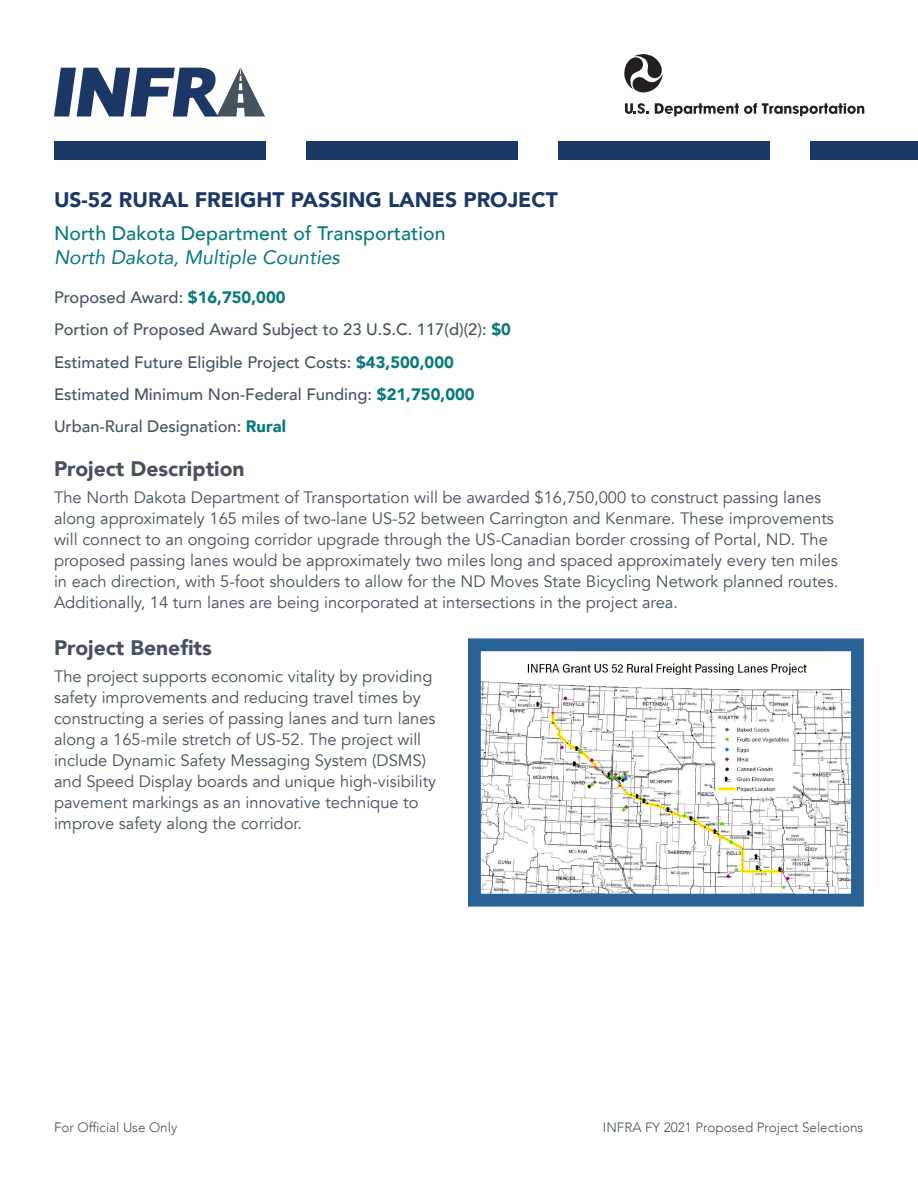
<style>
.page{position:relative;width:918px;height:1188px;background:#fff}
.page>*{position:absolute;margin:0;border:0;box-sizing:border-box;transform-origin:0 0}
.Award_Head{font:900 21px "Avenir";color:#1c3666}
.Project_Head{font:900 21px "Avenir";color:#465260}
.Award_Recipient{font:500 19.5px "Avenir";color:#077979}
.Award_Location{font:italic 19.5px "Avenir";color:#077979}
.Body_1{font:16.5px/21px "Avenir";color:#465260}
.Award_Amount{font:500 16.5px "Avenir";color:#465260}
.t1{font:300 13.5px "Avenir";color:#465260}
.s1{font-weight:900;color:#077979}
</style>
<div class="page">
<div style="left:306px;top:141px;width:211px;height:19px;background:#1c3666"></div>
<div style="left:558px;top:141px;width:211px;height:19px;background:#1c3666"></div>
<div style="left:810px;top:141px;width:108px;height:19px;background:#1c3666"></div>
<svg style="left:54px;top:68px;width:211px;height:49px"></svg>
<div style="left:54px;top:141px;width:211px;height:19px;background:#1c3666"></div>
<svg style="left:624px;top:54px;width:39px;height:39px"></svg>
<svg style="left:625px;top:103px;width:24px;height:11px"></svg>
<svg style="left:655px;top:103px;width:209px;height:13px"></svg>
<img style="left:482px;top:663px;width:368px;height:230px">
<div style="left:468px;top:638px;width:396px;height:269px;border:13px solid #296294"></div>
<p class="Award_Head" style="left:54px;top:182px;width:505px">US-52 RURAL FREIGHT PASSING LANES PROJECT</p>
<p class="Award_Recipient" style="left:54px;top:216px;width:393px">North Dakota Department of Transportation</p>
<p class="Award_Location" style="left:54px;top:245px;width:287px">North Dakota, Multiple Counties</p>
<p class="Award_Amount" style="left:54px;top:283px;width:233px">Proposed Award: <span class="s1">$16,750,000</span></p>
<p class="Award_Amount" style="left:54px;top:315px;width:459px">Portion of Proposed Award Subject to 23 U.S.C. 117(d)(2): <span class="s1">$0</span></p>
<p class="Award_Amount" style="left:54px;top:347px;width:401px">Estimated Future Eligible Project Costs: <span class="s1">$43,500,000</span></p>
<p class="Award_Amount" style="left:54px;top:380px;width:422px">Estimated Minimum Non-Federal Funding: <span class="s1">$21,750,000</span></p>
<p class="Award_Amount" style="left:54px;top:412px;width:233px">Urban-Rural Designation: <span class="s1">Rural</span></p>
<p class="Project_Head" style="left:54px;top:451px;width:192px">Project Description</p>
<p class="Body_1" style="left:54px;top:487px;width:786px">The North Dakota Department of Transportation will be awarded $16,750,000 to construct passing lanes along approximately 165 miles of two-lane US-52 between Carrington and Kenmare. These improvements will connect to an ongoing corridor upgrade through the US-Canadian border crossing of Portal, ND. The proposed passing lanes would be approximately two miles long and spaced approximately every ten miles in each direction, with 5-foot shoulders to allow for the ND Moves State Bicycling Network planned routes.<br>Additionally, 14 turn lanes are being incorporated at intersections in the project area.</p>
<p class="Project_Head" style="left:54px;top:629px;width:159px">Project Benefits</p>
<p class="Body_1" style="left:54px;top:666px;width:384px">The project supports economic vitality by providing safety improvements and reducing travel times by constructing a series of passing lanes and turn lanes along a 165-mile stretch of US-52. The project will include Dynamic Safety Messaging System (DSMS) and Speed Display boards and unique high-visibility pavement markings as an innovative technique to improve safety along the corridor.</p>
<p class="t1" style="left:54px;top:1119px;width:125px">For Official Use Only</p>
<p class="t1" style="left:603px;top:1119px;width:262px">INFRA FY 2021 Proposed Project Selections</p>
</div>
